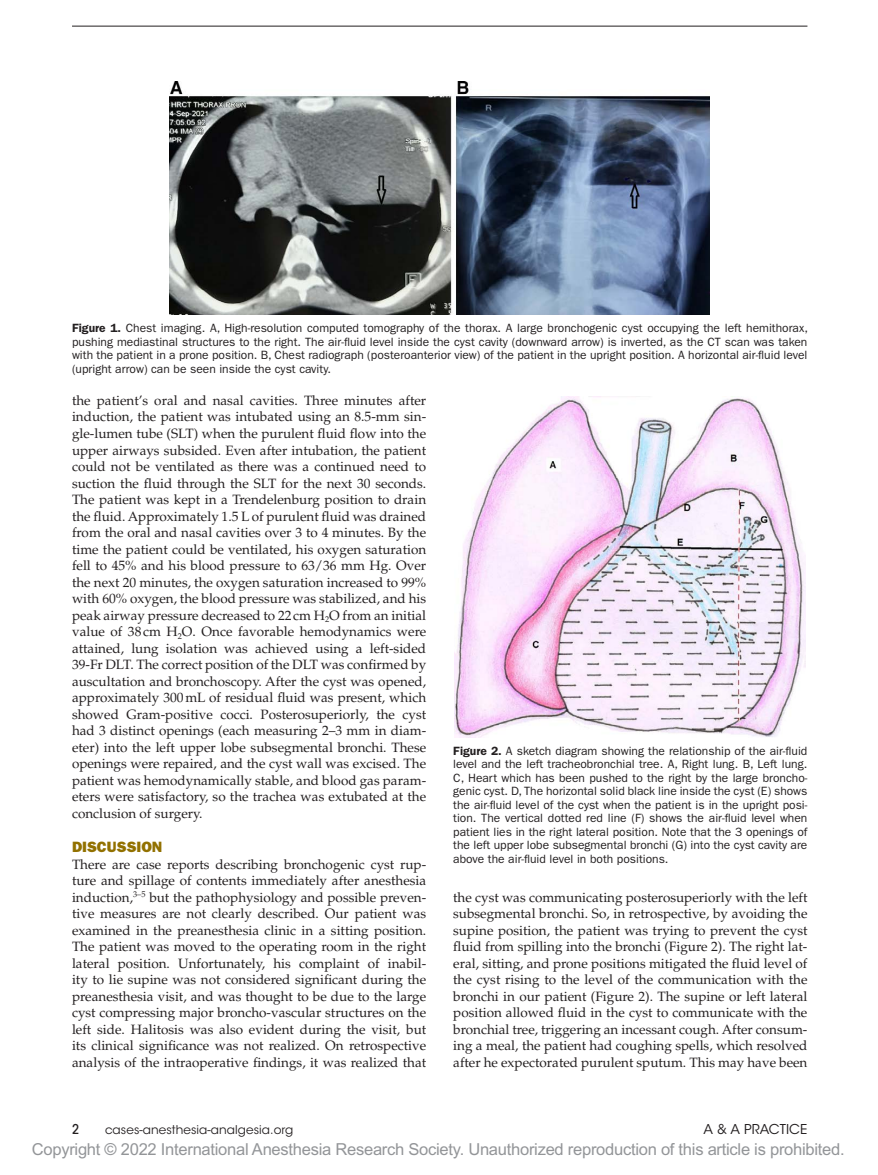
<style>
.page{position:relative;width:878px;height:1175px;background:#fff}
.page>*{position:absolute;margin:0;border:0;box-sizing:border-box;transform-origin:0 0}
.t1{font:16.5px "Arial MT Std";letter-spacing:-.015em;color:#939598}
.t2{font:15px "ITC Franklin Gothic Std Hvy";color:#927100}
.t3{font:13.5px/16.5px "Palatino LT Std";color:#231f20;text-align:justify}
.t4{font:13.5px "ITC Avant Garde Std";letter-spacing:.005em;color:#231f20}
.t5{font:500 condensed 13.5px "ITC Avant Garde Std";color:#231f20}
.t6{font:12px/13.5px "ITC Franklin Gothic Std";color:#231f20;text-align:justify}
.t7{font:12px "ITC Avant Garde Std";letter-spacing:.005em;color:#231f20}
.s1{font-weight:600}
</style>
<div class="page">
<hr style="left:72px;top:26px;width:735px;height:1px;background:#231f20">
<img style="left:170px;top:81px;width:540px;height:234px">
<img style="left:454px;top:397px;width:352px;height:340px">
<p class="t6" style="left:72px;top:321px;width:737px"><span class="s1">Figure 1.</span> Chest imaging. A, High-resolution computed tomography of the thorax. A large bronchogenic cyst occupying the left hemithorax, pushing mediastinal structures to the right. The air-fluid level inside the cyst cavity (downward arrow) is inverted, as the CT scan was taken with the patient in a prone position. B, Chest radiograph (posteroanterior view) of the patient in the upright position. A horizontal air-fluid level (upright arrow) can be seen inside the cyst cavity.</p>
<p class="t3" style="left:72px;top:392px;width:356px">the patient’s oral and nasal cavities. Three minutes after induction, the patient was intubated using an 8.5-mm sin&shy;gle-lumen tube (SLT) when the purulent fluid flow into the upper airways subsided. Even after intubation, the patient could not be ventilated as there was a continued need to suction the fluid through the SLT for the next 30 seconds.<br>The patient was kept in a Trendelenburg position to drain the fluid. Approximately 1.5 L of purulent fluid was drained from the oral and nasal cavities over 3 to 4 minutes. By the time the patient could be ventilated, his oxygen saturation fell to 45% and his blood pressure to 63/36 mm Hg. Over the next 20 minutes, the oxygen saturation increased to 99% with 60% oxygen, the blood pressure was stabilized, and his peak airway pressure decreased to 22 cm H<sub>2</sub>O from an initial value of 38 cm H<sub>2</sub>O. Once favorable hemodynamics were attained, lung isolation was achieved using a left-sided 39-Fr DLT. The correct position of the DLT was confirmed by auscultation and bronchoscopy. After the cyst was opened, approximately 300mL of residual fluid was present, which showed Gram-positive cocci. Posterosuperiorly, the cyst had 3 distinct openings (each measuring 2–3 mm in diam&shy;eter) into the left upper lobe subsegmental bronchi. These openings were repaired, and the cyst wall was excised. The patient was hemodynamically stable, and blood gas param&shy;eters were satisfactory, so the trachea was extubated at the conclusion of surgery.</p>
<p class="t2" style="left:72px;top:838px;width:92px">DISCUSSION</p>
<p class="t3" style="left:72px;top:856px;width:356px">There are case reports describing bronchogenic cyst rup&shy;ture and spillage of contents immediately after anesthesia induction,<sup>3–5</sup> but the pathophysiology and possible preven&shy;tive measures are not clearly described. Our patient was examined in the preanesthesia clinic in a sitting position.<br>The patient was moved to the operating room in the right lateral position. Unfortunately, his complaint of inabil&shy;ity to lie supine was not considered significant during the preanesthesia visit, and was thought to be due to the large cyst compressing major broncho-vascular structures on the left side. Halitosis was also evident during the visit, but its clinical significance was not realized. On retrospective analysis of the intraoperative findings, it was realized that</p>
<p class="t6" style="left:453px;top:744px;width:356px"><span class="s1">Figure 2.</span> A sketch diagram showing the relationship of the air-fluid level and the left tracheobronchial tree. A, Right lung. B, Left lung.<br>C, Heart which has been pushed to the right by the large broncho&shy;genic cyst. D, The horizontal solid black line inside the cyst (E) shows the air-fluid level of the cyst when the patient is in the upright posi&shy;tion. The vertical dotted red line (F) shows the air-fluid level when patient lies in the right lateral position. Note that the 3 openings of the left upper lobe subsegmental bronchi (G) into the cyst cavity are above the air-fluid level in both positions.</p>
<p class="t3" style="left:453px;top:889px;width:356px">the cyst was communicating posterosuperiorly with the left subsegmental bronchi. So, in retrospective, by avoiding the supine position, the patient was trying to prevent the cyst fluid from spilling into the bronchi (Figure 2). The right lat&shy;eral, sitting, and prone positions mitigated the fluid level of the cyst rising to the level of the communication with the bronchi in our patient (Figure 2). The supine or left lateral position allowed fluid in the cyst to communicate with the bronchial tree, triggering an incessant cough. After consum&shy;ing a meal, the patient had coughing spells, which resolved after he expectorated purulent sputum. This may have been</p>
<p class="t5" style="left:72px;top:1121px;width:9px">2</p>
<p class="t7" style="left:105px;top:1122px;width:190px">cases-anesthesia-analgesia.org</p>
<p class="t4" style="left:703px;top:1121px;width:104px">A &amp; A PRACTI CE</p>
<p class="t1" style="left:32px;top:1140px;width:814px">Copyright © 2022 International Anesthesia Research Society. Unauthorized reproduction of this article is prohibited.</p>
</div>
